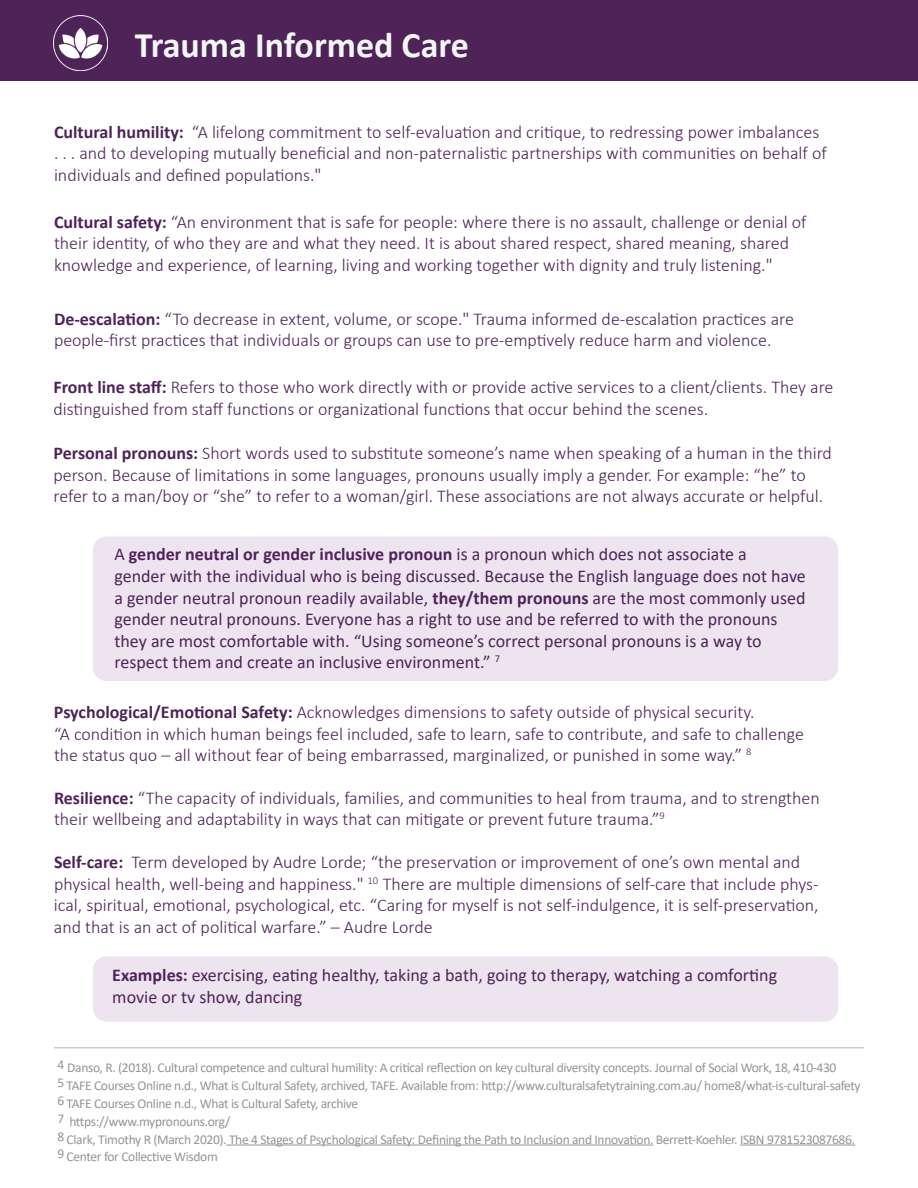
<style>
.page{position:relative;width:918px;height:1188px;background:#fff}
.page>*{position:absolute;margin:0;border:0;box-sizing:border-box;transform-origin:0 0}
.t1{font:700 36px "Calibri";color:#f3f6f7}
.t2{font:300 18px/21.6px "Calibri";color:#4e2358}
.t3{font:18px/21.6px "Calibri";color:#4e2358}
.t4{font:13.5px/18px "Calibri";letter-spacing:-.025em;color:#939598}
.s1{font-weight:700}
</style>
<div class="page">
<div style="left:0;top:0;width:918px;height:81px;background:#4e2358"></div>
<hr style="left:226px;top:1145px;width:427px;height:1px;background:#939598">
<hr style="left:740px;top:1145px;width:115px;height:1px;background:#939598">
<hr style="left:54px;top:1048px;width:810px;height:1px;background:#a7b9c8">
<img style="left:54px;top:16px;width:54px;height:54px">
<div style="left:93px;top:536px;width:745px;height:145px;background:#eee4f0;border-radius:14px"></div>
<div style="left:93px;top:956px;width:745px;height:66px;background:#eee4f0;border-radius:14px"></div>
<h1 class="t1" style="left:135px;top:19px;width:336px">Trauma Informed Care</h1>
<p class="t2" style="left:54px;top:121px;width:774px"><span class="s1">Cultural humility:</span> “A lifelong commitment to self-evaluation and critique, to redressing power imbalances . . . and to developing mutually beneficial and non-paternalistic partnerships with communities on behalf of individuals and defined populations."</p>
<p class="t2" style="left:54px;top:211px;width:754px"><span class="s1">Cultural safety:</span> “An environment that is safe for people: where there is no assault, challenge or denial of their identity, of who they are and what they need. It is about shared respect, shared meaning, shared knowledge and experience, of learning, living and working together with dignity and truly listening."</p>
<p class="t2" style="left:54px;top:308px;width:741px"><span class="s1">De-escalation:</span> “To decrease in extent, volume, or scope." Trauma informed de-escalation practices are people-first practices that individuals or groups can use to pre-emptively reduce harm and violence.</p>
<p class="t2" style="left:54px;top:376px;width:781px"><span class="s1">Front line staff:</span> Refers to those who work directly with or provide active services to a client/clients. They are distinguished from staff functions or organizational functions that occur behind the scenes.</p>
<p class="t2" style="left:54px;top:442px;width:780px"><span class="s1">Personal pronouns:</span> Short words used to substitute someone’s name when speaking of a human in the third person. Because of limitations in some languages, pronouns usually imply a gender. For example: “he” to refer to a man/boy or “she” to refer to a woman/girl. These associations are not always accurate or helpful.</p>
<p class="t3" style="left:114px;top:543px;width:693px">A <span class="s1">gender neutral or gender inclusive pronoun</span> is a pronoun which does not associate a<br>gender with the individual who is being discussed. Because the English language does not have a gender neutral pronoun readily available, <span class="s1">they/them pronouns</span> are the most commonly used gender neutral pronouns. Everyone has a right to use and be referred to with the pronouns they are most comfortable with. “Using someone’s correct personal pronouns is a way to respect them and create an inclusive environment.” <sup>7</sup></p>
<p class="t2" style="left:54px;top:701px;width:751px"><span class="s1">Psychological/Emotional Safety:</span> Acknowledges dimensions to safety outside of physical security.<br>“A condition in which human beings feel included, safe to learn, safe to contribute, and safe to challenge the status quo – all without fear of being embarrassed, marginalized, or punished in some way.” <sup>8</sup></p>
<p class="t2" style="left:54px;top:787px;width:767px"><span class="s1">Resilience:</span> “The capacity of individuals, families, and communities to heal from trauma, and to strengthen their wellbeing and adaptability in ways that can mitigate or prevent future trauma.”<sup>9</sup></p>
<p class="t2" style="left:54px;top:851px;width:766px"><span class="s1">Self-care:</span> Term developed by Audre Lorde; “the preservation or improvement of one’s own mental and physical health, well-being and happiness." <sup>10</sup> There are multiple dimensions of self-care that include phys&shy;ical, spiritual, emotional, psychological, etc. “Caring for myself is not self-indulgence, it is self-preservation, and that is an act of political warfare.” – Audre Lorde</p>
<p class="t3" style="left:112px;top:964px;width:666px"><span class="s1">Examples:</span> exercising, eating healthy, taking a bath, going to therapy, watching a comforting movie or tv show, dancing</p>
<p class="t4" style="left:57px;top:1058px;width:805px">4 Danso, R. (2018). Cultural competence and cultural humility: A critical reflection on key cultural diversity concepts. Journal of Social Work, 18, 410-430<br>5 TAFE Courses Online n.d., What is Cultural Safety, archived, TAFE. Available from: http://www.culturalsafetytraining.com.au/ home8/what-is-cultural-safety 6 TAFE Courses Online n.d., What is Cultural Safety, archive<br>7 https://www.mypronouns.org/<br>8 Clark, Timothy R (March 2020). The 4 Stages of Psychological Safety: Defining the Path to Inclusion and Innovation. Berrett-Koehler. ISBN 9781523087686.<br>9 Center for Collective Wisdom</p>
</div>
